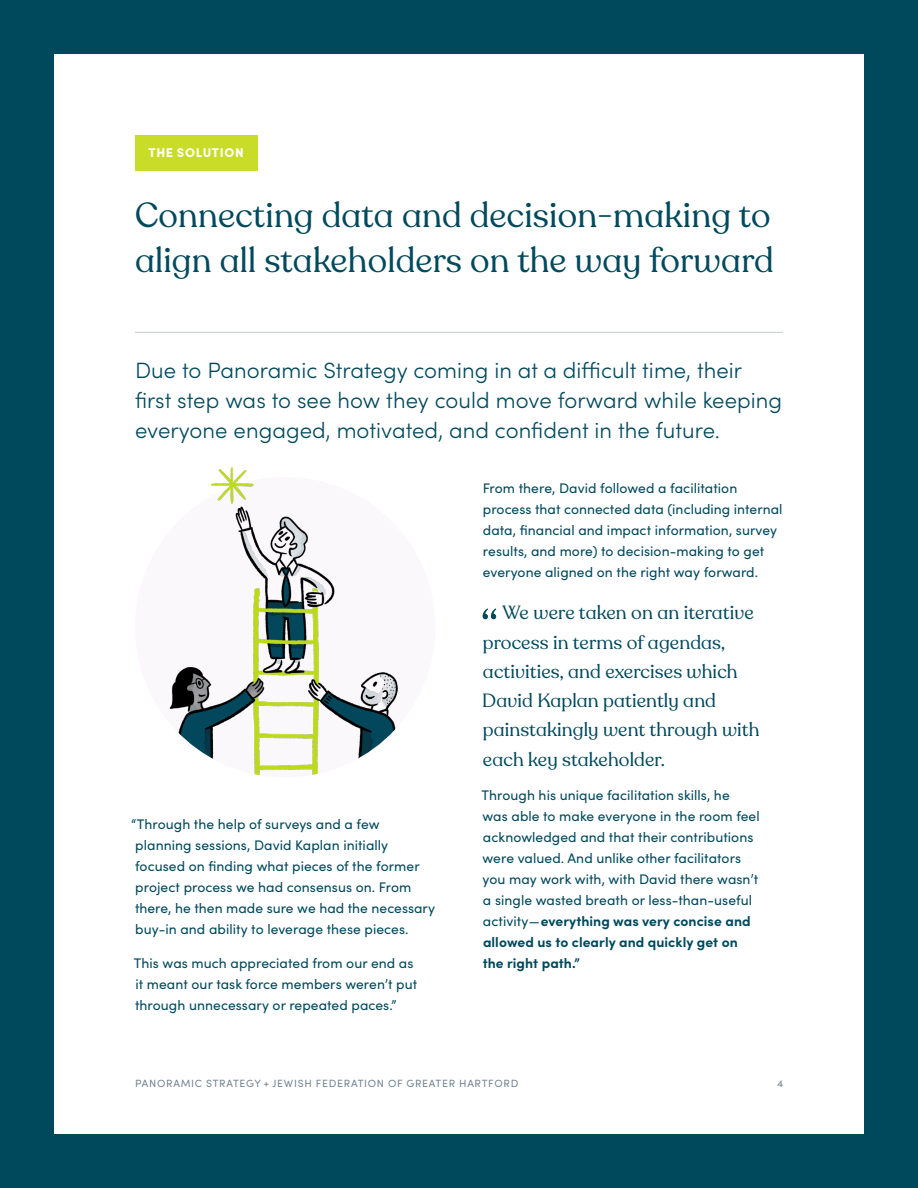
<style>
.page{position:relative;width:918px;height:1188px;background:#00495c}
.page>*{position:absolute;margin:0;border:0;box-sizing:border-box;transform-origin:0 0}
.t1{font:34.5px/45px "Recoleta Alt";letter-spacing:.005em;color:#00495c}
.t2{font:300 22.2px/30px "Sofia Pro";letter-spacing:.005em;color:#00495c}
.t3{font:18.9px/29.2px "Recoleta Alt";letter-spacing:.005em;color:#00495c}
.t4{font:13.8px/21px "Sofia Pro";letter-spacing:.005em;color:#00495c}
.t5{font:900 12.75px "Sofia Pro";letter-spacing:.05em;color:#fff}
.t6{font:10.5px "Sofia Pro";letter-spacing:.07em;color:#748593}
.s1{font-weight:700}
</style>
<div class="page">
<div style="left:54px;top:54px;width:810px;height:1080px;background:#fff"></div>
<div style="left:135px;top:135px;width:122px;height:36px;background:#c8dc28"></div>
<hr style="left:135px;top:332px;width:648px;height:1px;background:#c7cdd2">
<svg style="left:483px;top:608px;width:14px;height:11px"></svg>
<img style="left:169px;top:467px;width:229px;height:308px">
<p class="t5" style="left:149px;top:143px;width:97px">THE SOLUTION</p>
<p class="t1" style="left:135px;top:193px;width:640px">Connecting data and decision-making to align all stakeholders on the way forward</p>
<p class="t2" style="left:135px;top:354px;width:649px">Due to Panoramic Strategy coming in at a difficult time, their first step was to see how they could move forward while keeping everyone engaged, motivated, and confident in the future.</p>
<p class="t4" style="left:131px;top:812px;width:305px">“Through the help of surveys and a few planning sessions, David Kaplan initially focused on finding what pieces of the former project process we had consensus on. From there, he then made sure we had the necessary buy-in and ability to leverage these pieces.</p>
<p class="t4" style="left:134px;top:952px;width:285px">This was much appreciated from our end as it meant our task force members weren’t put through unnecessary or repeated paces.”</p>
<p class="t4" style="left:483px;top:476px;width:301px">From there, David followed a facilitation process that connected data (including internal data, financial and impact information, survey results, and more) to decision-making to get everyone aligned on the right way forward.</p>
<p class="t3" style="left:482px;top:599px;width:279px;text-indent:20px">We were taken on an iterative process in terms of agendas, activities, and exercises which<br>David Kaplan patiently and painstakingly went through with each key stakeholder.</p>
<p class="t4" style="left:481px;top:784px;width:280px">Through his unique facilitation skills, he<br>was able to make everyone in the room feel acknowledged and that their contributions were valued. And unlike other facilitators you may work with, with David there wasn’t a single wasted breath or less-than-useful activity—<span class="s1">everything was very concise and allowed us to clearly and quickly get on the right path.”</span></p>
<p class="t6" style="left:135px;top:1076px;width:385px">PANORAMIC STRATEGY + JEWISH FEDERATION OF GREATER HARTFORD</p>
<p class="t6" style="left:777px;top:1076px;width:7px">4</p>
</div>
